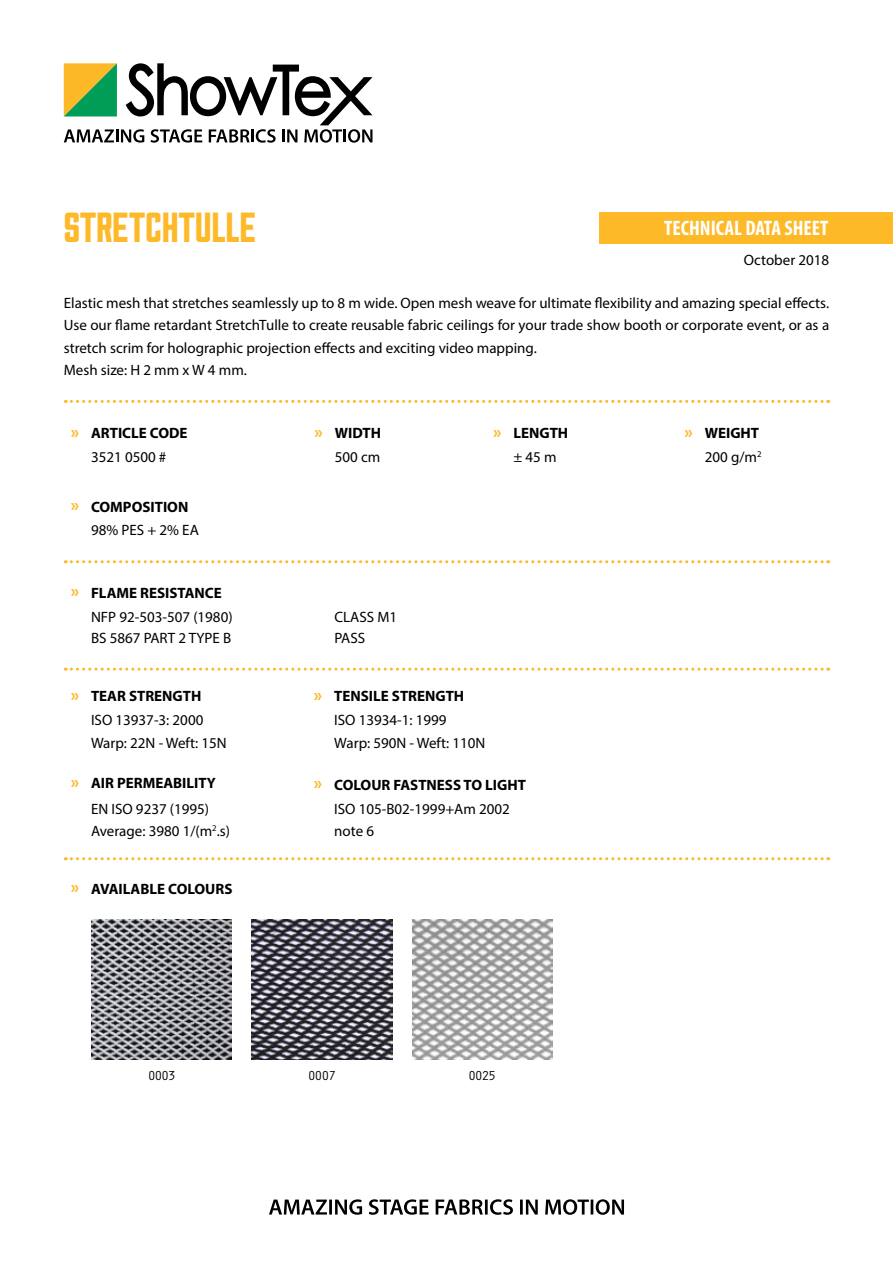
<style>
.page{position:relative;width:893px;height:1263px;background:#fff}
.page>*{position:absolute;margin:0;border:0;box-sizing:border-box;transform-origin:0 0}
.t1{font:42px "Sullivan Show Tex";letter-spacing:-.015em;color:#fdb927}
.t2{font:700 condensed 21px "Myriad Pro";color:#fff}
.t3{font:15px/22.5px "Myriad Pro";color:#000}
.t4{font:700 15px/23.7px "Myriad Pro";color:#000}
.t5{font:13.5px "Orator Std";letter-spacing:-.1em;color:#000}
.s1{font-size:18px;color:#fdb927}
.s2{font-weight:400}
.s3{font-weight:700;font-size:18px;color:#fdb927}
.s4{font-weight:700}
</style>
<div class="page">
<svg style="left:269px;top:1199px;width:355px;height:16px"></svg>
<svg style="left:64px;top:63px;width:308px;height:80px"></svg>
<img style="left:92px;top:919px;width:140px;height:140px">
<img style="left:252px;top:919px;width:140px;height:140px">
<img style="left:412px;top:919px;width:140px;height:140px">
<svg style="left:65px;top:400px;width:764px;height:3px"></svg>
<svg style="left:65px;top:560px;width:764px;height:3px"></svg>
<svg style="left:65px;top:668px;width:764px;height:3px"></svg>
<svg style="left:65px;top:857px;width:764px;height:3px"></svg>
<div style="left:600px;top:212px;width:293px;height:31px;background:#fdb927"></div>
<h1 class="t1" style="left:64px;top:205px;width:194px">STRETCHTULLE</h1>
<h2 class="t2" style="left:664px;top:215px;width:166px">TECHNICAL DATA SHEET</h2>
<p class="t3" style="left:744px;top:248px;width:87px">October 2018</p>
<p class="t3" style="left:64px;top:291px;width:767px">Elastic mesh that stretches seamlessly up to 8 m wide. Open mesh weave for ultimate flexibility and amazing special effects.<br>Use our flame retardant StretchTulle to create reusable fabric ceilings for your trade show booth or corporate event, or as a stretch scrim for holographic projection effects and exciting video mapping.<br>Mesh size: H 2 mm x W 4 mm.</p>
<p class="t4" style="left:71px;top:421px;width:118px"><span class="s1">»</span> ARTICLE CODE</p>
<p class="t4" style="left:314px;top:421px;width:68px"><span class="s1">»</span> WIDTH</p>
<p class="t4" style="left:493px;top:421px;width:77px"><span class="s1">»</span> LENGTH</p>
<p class="t4" style="left:684px;top:421px;width:76px"><span class="s1">»</span> WEIGHT</p>
<p class="t3" style="left:91px;top:446px;width:77px">3521 0500 #</p>
<p class="t3" style="left:335px;top:446px;width:47px">500 cm</p>
<p class="t3" style="left:513px;top:446px;width:45px">± 45 m</p>
<p class="t3" style="left:705px;top:446px;width:58px">200 g/m<sup>2</sup></p>
<p class="t4" style="left:91px;top:494px;width:109px;text-indent:-20px"><span class="s1">»</span> COMPOSITION<br><span class="s2">98% PES + 2% EA</span></p>
<p class="t3" style="left:91px;top:581px;width:143px;line-height:23.7px;text-indent:-20px"><span class="s3">»</span> <span class="s4">FLAME RESISTANCE<br></span>NFP 92-503-507 (1980)</p>
<p class="t3" style="left:334px;top:605px;width:64px">CLASS M1</p>
<p class="t3" style="left:91px;top:627px;width:142px">BS 5867 PART 2 TYPE B</p>
<p class="t3" style="left:334px;top:627px;width:32px">PASS</p>
<p class="t4" style="left:71px;top:684px;width:132px"><span class="s1">»</span> TEAR STRENGTH</p>
<p class="t4" style="left:314px;top:684px;width:152px"><span class="s1">»</span> TENSILE STRENGTH</p>
<p class="t3" style="left:91px;top:709px;width:137px">ISO 13937-3: 2000<br>Warp: 22N - Weft: 15N</p>
<p class="t3" style="left:334px;top:709px;width:153px">ISO 13934-1: 1999<br>Warp: 590N - Weft: 110N</p>
<p class="t4" style="left:71px;top:771px;width:147px"><span class="s1">»</span> AIR PERMEABILITY</p>
<p class="t4" style="left:314px;top:773px;width:213px"><span class="s1">»</span> COLOUR FASTNESS TO LIGHT</p>
<p class="t3" style="left:91px;top:797px;width:141px">EN ISO 9237 (1995)<br>Average: 3980 1/(m<sup>2</sup>.s)</p>
<p class="t3" style="left:334px;top:797px;width:177px">ISO 105-B02-1999+Am 2002 note 6</p>
<p class="t4" style="left:71px;top:877px;width:163px"><span class="s1">»</span> AVAILABLE COLOURS</p>
<p class="t5" style="left:148px;top:1065px;width:30px">0003</p>
<p class="t5" style="left:308px;top:1065px;width:30px">0007</p>
<p class="t5" style="left:468px;top:1065px;width:30px">0025</p>
</div>
